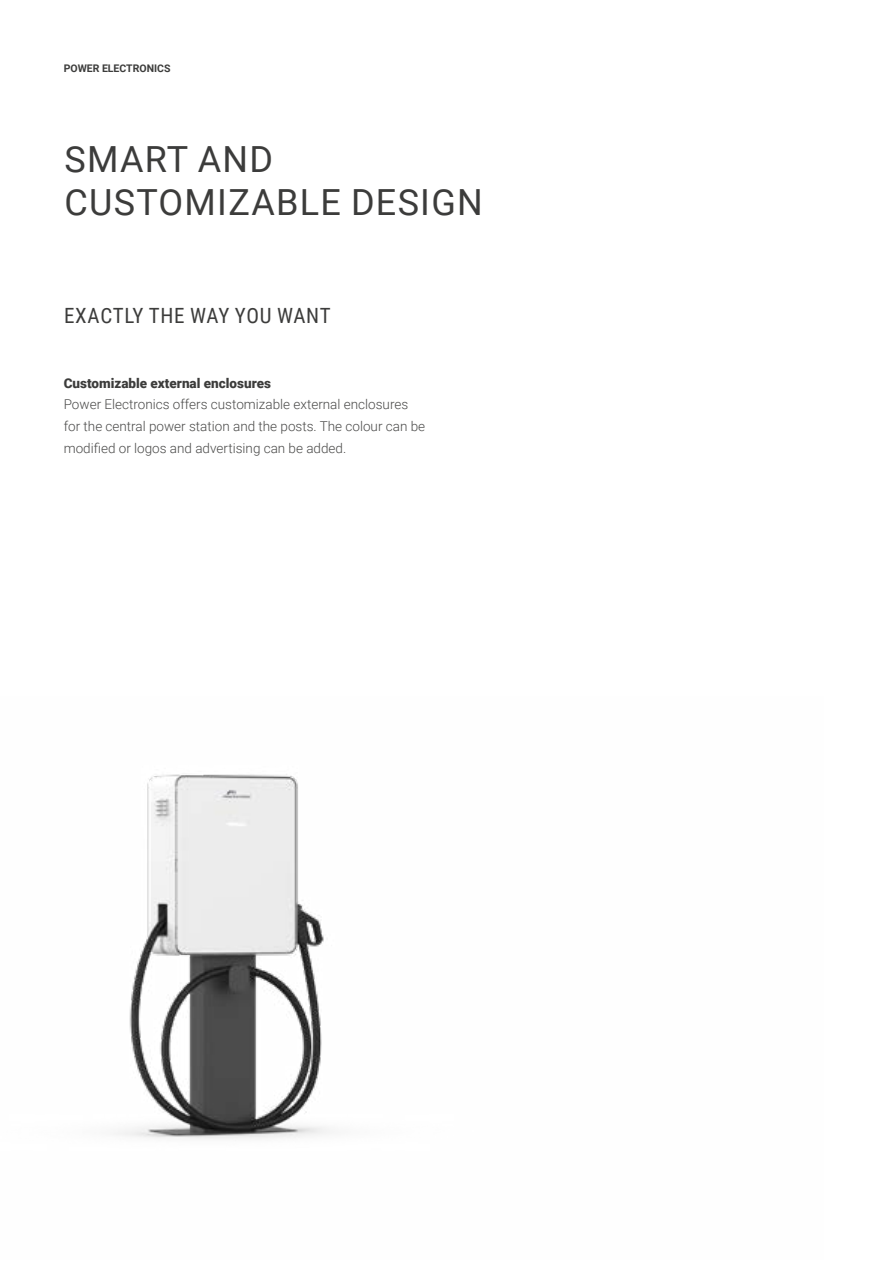
<style>
.page{position:relative;width:893px;height:1263px;background:#fff}
.page>*{position:absolute;margin:0;border:0;box-sizing:border-box;transform-origin:0 0}
.t1{font:36px/43.5px "Roboto";letter-spacing:.035em;color:#3c3c3b}
.t2{font:21px "Roboto Condensed";letter-spacing:.03em;color:#3c3c3b}
.t3{font:300 13.5px/21.6px "Roboto";color:#4a4a49}
.t4{font:900 13.5px "Roboto";color:#3c3c3b}
.t5{font:700 10.5px "Roboto";color:#3c3c3b}
</style>
<div class="page">
<img style="left:114px;top:774px;width:216px;height:365px">
<p class="t5" style="left:64px;top:61px;width:108px">POWER ELECTRONICS</p>
<h1 class="t1" style="left:64px;top:136px;width:420px">SMART AND<br>CUSTOMIZABLE DESIGN</h1>
<h2 class="t2" style="left:64px;top:301px;width:268px">EXACTLY THE WAY YOU WANT</h2>
<p class="t4" style="left:64px;top:374px;width:209px">Customizable external enclosures</p>
<p class="t3" style="left:64px;top:393px;width:363px">Power Electronics offers customizable external enclosures for the central power station and the posts. The colour can be modified or logos and advertising can be added.</p>
</div>
